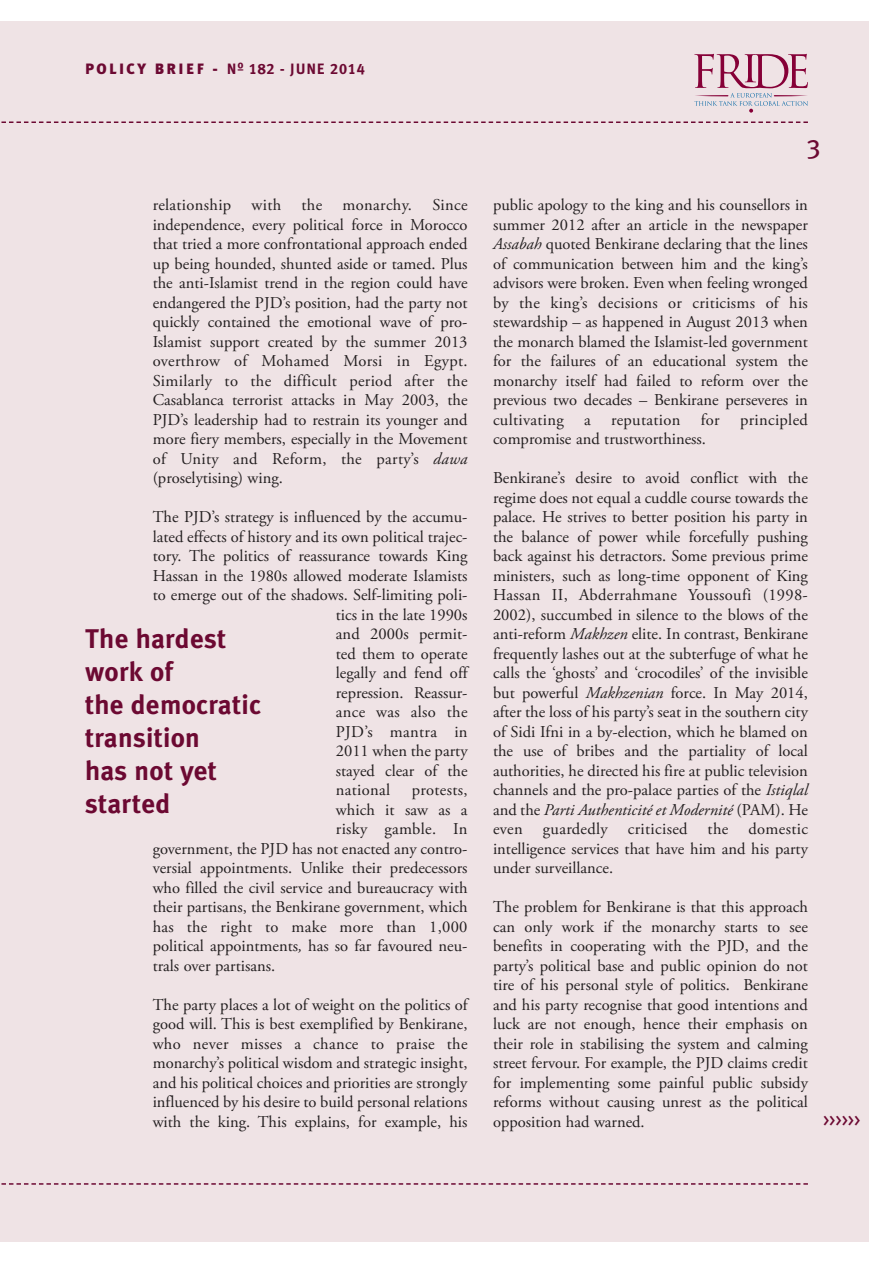
<style>
.page{position:relative;width:893px;height:1263px;background:#fff}
.page>*{position:absolute;margin:0;border:0;box-sizing:border-box;transform-origin:0 0}
.t1{font:700 27px/33px "Meta Plus";letter-spacing:.01em;color:#6c0932}
.t2{font:27px "Meta Plus Book Caps";color:#6c0932}
.t3{font:18px "Meta Plus Book Caps";color:#6c0932}
.t4{font:16.5px/19.5px "Adobe Garamond Pro";color:#231f20;text-align:justify}
.t5{font:16.5px "Adobe Garamond Pro";letter-spacing:.02em;color:#231f20}
.t6{font:15px "Meta Plus Bold Caps";letter-spacing:.055em;color:#6c0932}
.s1{font-family:"Meta Plus";font-weight:900}
.s2{font-style:italic}
</style>
<div class="page">
<div style="left:0;top:22px;width:869px;height:1220px;background:#efe3e5"></div>
<svg style="left:1px;top:121px;width:807px;height:2px"></svg>
<svg style="left:1px;top:1183px;width:807px;height:2px"></svg>
<svg style="left:694px;top:54px;width:114px;height:58px"></svg>
<p class="t6" style="left:85px;top:60px;width:281px"><span class="s1">POLICY BRIEF -</span> Nº 182 - JUNE 2014</p>
<p class="t4" style="left:153px;top:196px;width:316px">relationship with the monarchy. Since independence, every political force in Morocco that tried a more confrontational approach ended up being hounded, shunted aside or tamed. Plus the anti-Islamist trend in the region could have endangered the PJD’s position, had the party not quickly contained the emotional wave of pro-Islamist support created by the summer 2013 overthrow of Mohamed Morsi in Egypt.<br>Similarly to the difficult period after the Casablanca terrorist attacks in May 2003, the PJD’s leadership had to restrain its younger and more fiery members, especially in the Movement of Unity and Reform, the party’s <span class="s2">dawa </span>(proselytising) wing.</p>
<p class="t4" style="left:153px;top:508px;width:316px">The PJD’s strategy is influenced by the accumu-</p>
<p class="t4" style="left:153px;top:528px;width:316px">lated effects of history and its own political trajec-</p>
<p class="t4" style="left:153px;top:547px;width:316px">tory. The politics of reassurance towards King</p>
<p class="t4" style="left:153px;top:567px;width:316px">Hassan in the 1980s allowed moderate Islamists</p>
<p class="t4" style="left:153px;top:586px;width:316px">to emerge out of the shadows. Self-limiting poli-</p>
<p class="t4" style="left:336px;top:606px;width:133px">tics in the late 1990s</p>
<p class="t4" style="left:336px;top:625px;width:133px">and 2000s permit-</p>
<p class="t4" style="left:336px;top:645px;width:133px">ted them to operate</p>
<p class="t4" style="left:336px;top:664px;width:133px">legally and fend off</p>
<p class="t4" style="left:336px;top:684px;width:133px">repression. Reassur-</p>
<p class="t5" style="left:336px;top:705px;width:133px">ance was also the</p>
<p class="t5" style="left:336px;top:725px;width:133px">PJD’s mantra in</p>
<p class="t4" style="left:336px;top:742px;width:133px">2011 when the party</p>
<p class="t4" style="left:336px;top:762px;width:133px">stayed clear of the</p>
<p class="t5" style="left:336px;top:783px;width:56px">national</p>
<p class="t5" style="left:412px;top:783px;width:57px">protests,</p>
<p class="t4" style="left:336px;top:801px;width:133px">which it saw as a</p>
<p class="t5" style="left:336px;top:822px;width:133px">risky gamble. In</p>
<p class="t4" style="left:153px;top:840px;width:316px">government, the PJD has not enacted any contro-</p>
<p class="t4" style="left:153px;top:859px;width:316px">versial appointments. Unlike their predecessors</p>
<p class="t4" style="left:153px;top:879px;width:316px">who filled the civil service and bureaucracy with</p>
<p class="t4" style="left:153px;top:898px;width:316px">their partisans, the Benkirane government, which</p>
<p class="t5" style="left:153px;top:920px;width:316px">has the right to make more than 1,000</p>
<p class="t4" style="left:153px;top:937px;width:316px">political appointments<span class="s2">,</span> has so far favoured neu-</p>
<p class="t4" style="left:153px;top:957px;width:124px">trals over partisans.</p>
<p class="t4" style="left:153px;top:996px;width:316px">The party places a lot of weight on the politics of good will. This is best exemplified by Benkirane, who never misses a chance to praise the monarchy’s political wisdom and strategic insight, and his political choices and priorities are strongly influenced by his desire to build personal relations with the king. This explains, for example, his</p>
<h1 class="t1" style="left:85px;top:622px;width:177px">The hardest work of<br>the democratic transition<br>has not yet started</h1>
<h1 class="t2" style="left:806px;top:133px;width:16px">3</h1>
<p class="t4" style="left:493px;top:196px;width:316px">public apology to the king and his counsellors in summer 2012 after an article in the newspaper <span class="s2">Assabah</span> quoted Benkirane declaring that the lines of communication between him and the king’s advisors were broken. Even when feeling wronged by the king’s decisions or criticisms of his stewardship – as happened in August 2013 when the monarch blamed the Islamist-led government for the failures of an educational system the monarchy itself had failed to reform over the previous two decades – Benkirane perseveres in cultivating a reputation for principled compromise and trustworthiness.</p>
<p class="t4" style="left:493px;top:469px;width:316px">Benkirane’s desire to avoid conflict with the regime does not equal a cuddle course towards the palace. He strives to better position his party in the balance of power while forcefully pushing back against his detractors. Some previous prime ministers, such as long-time opponent of King Hassan II, Abderrahmane Youssoufi (1998- 2002), succumbed in silence to the blows of the anti-reform <span class="s2">Makhzen</span> elite. In contrast, Benkirane frequently lashes out at the subterfuge of what he calls the ‘ghosts’ and ‘crocodiles’ of the invisible but powerful <span class="s2">Makhzenian</span> force. In May 2014, after the loss of his party’s seat in the southern city of Sidi Ifni in a by-election, which he blamed on the use of bribes and the partiality of local authorities, he directed his fire at public television channels and the pro-palace parties of the <span class="s2">Istiqlal </span>and the <span class="s2">Parti Authenticité et Modernité</span> (PAM). He even guardedly criticised the domestic intelligence services that have him and his party under surveillance.</p>
<p class="t4" style="left:493px;top:898px;width:316px">The problem for Benkirane is that this approach can only work if the monarchy starts to see benefits in cooperating with the PJD, and the party’s political base and public opinion do not tire of his personal style of politics. Benkirane and his party recognise that good intentions and luck are not enough, hence their emphasis on their role in stabilising the system and calming street fervour. For example, the PJD claims credit for implementing some painful public subsidy reforms without causing unrest as the political opposition had warned.</p>
<p class="t3" style="left:823px;top:1109px;width:39px">&gt;&gt;&gt;&gt;&gt;&gt;</p>
</div>
